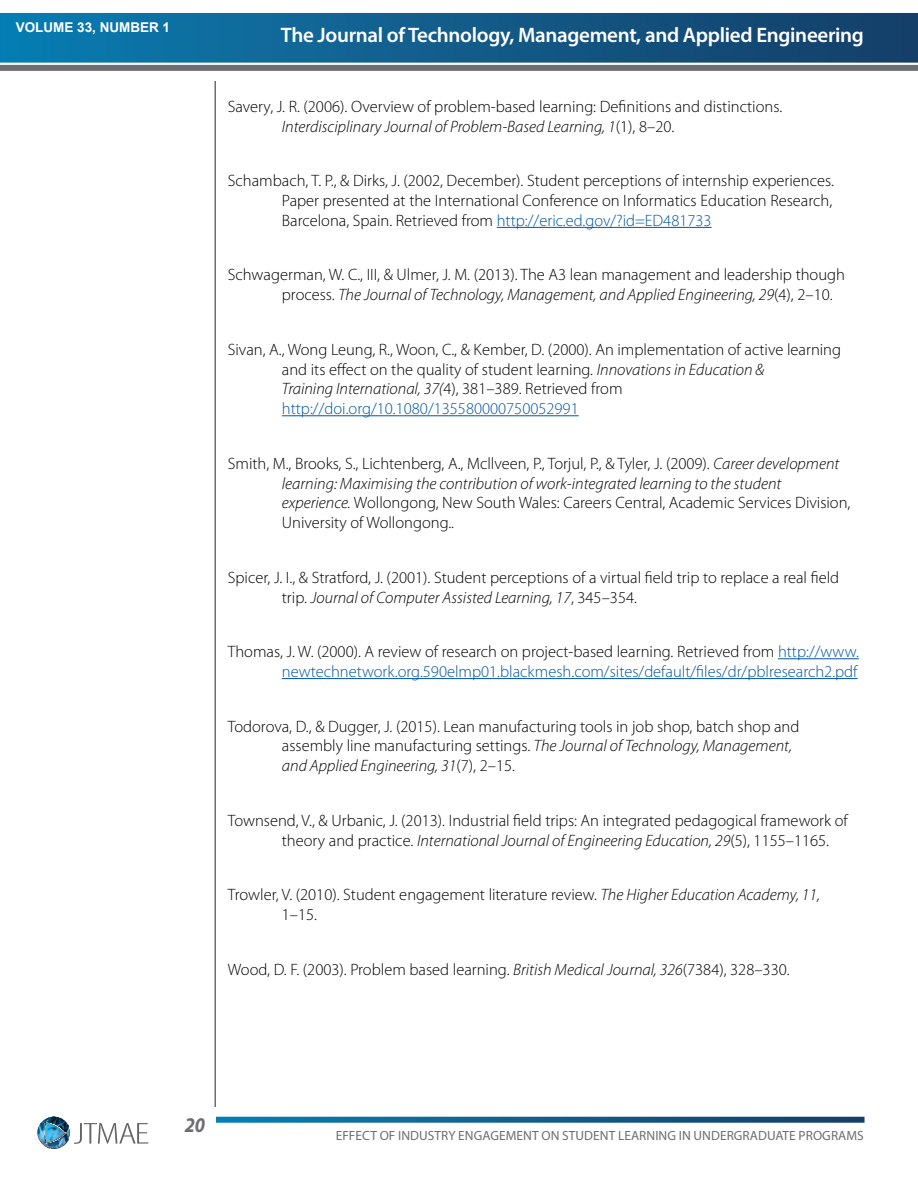
<style>
.page{position:relative;width:918px;height:1188px;background:#fff}
.page>*{position:absolute;margin:0;border:0;box-sizing:border-box;transform-origin:0 0}
.t1{font:600 21px "Myriad Pro";letter-spacing:-.015em;color:#fff}
.t2{font:italic 700 21px "Myriad Pro";color:#6d6e71;scale:.9 1}
.t3{font:300 16.5px/19.8px "Myriad Pro";color:#000}
.t4{font:300 16.5px/19.8px "Myriad Pro";color:#0055a1;text-align:right}
.t5{font:700 13.5px "Arial";color:#fff}
.t6{font:13.35px "Myriad Pro";letter-spacing:.005em;color:#6d6e71}
.s1{font-style:italic}
.s2{color:#0055a1}
.s3{color:#000}
</style>
<div class="page">
<div style="left:0;top:65px;width:918px;height:6px;background:#6d6e71"></div>
<svg style="left:216px;top:1117px;width:649px;height:6px;background:#1b6591"></svg>
<svg style="left:0;top:13px;width:918px;height:50px;background:#125d8c"></svg>
<hr style="left:214px;top:81px;width:2px;height:1026px;background:#6d6e71">
<svg style="left:38px;top:1117px;width:110px;height:32px"></svg>
<hr style="left:497px;top:227px;width:215px;height:1px;background:#0055a1">
<hr style="left:282px;top:415px;width:297px;height:1px;background:#0055a1">
<hr style="left:778px;top:658px;width:81px;height:1px;background:#0055a1">
<hr style="left:282px;top:678px;width:576px;height:1px;background:#0055a1">
<p class="t5" style="left:16px;top:20px;width:156px">VOLUME 33, NUMBER 1</p>
<p class="t1" style="left:281px;top:21px;width:585px">The Journal of Technology, Management, and Applied Engineering</p>
<p class="t3" style="left:282px;top:97px;width:502px;text-indent:-54px">Savery, J. R. (2006). Overview of problem-based learning: Definitions and distinctions.<br><span class="s1">Interdisciplinary Journal of Problem-Based Learning, 1</span>(1), 8–20.</p>
<p class="t3" style="left:282px;top:171px;width:554px;text-align:justify;text-indent:-54px">Schambach, T. P., &amp; Dirks, J. (2002, December). Student perceptions of internship experiences.<br>Paper presented at the International Conference on Informatics Education Research, Barcelona, Spain. Retrieved from <span class="s2">http://eric.ed.gov/?id=ED481733</span></p>
<p class="t3" style="left:282px;top:265px;width:565px;text-indent:-54px">Schwagerman, W. C., III, &amp; Ulmer, J. M. (2013). The A3 lean management and leadership though process. <span class="s1">The Journal of Technology, Management, and Applied Engineering, 29</span>(4), 2–10.</p>
<p class="t3" style="left:282px;top:340px;width:561px;text-indent:-54px">Sivan, A., Wong Leung, R., Woon, C., &amp; Kember, D. (2000). An implementation of active learning and its effect on the quality of student learning. <span class="s1">Innovations in Education &amp;<br>Training International, 37(</span>4), 381–389. Retrieved from <span class="s2">http://doi.org/10.1080/135580000750052991</span></p>
<p class="t3" style="left:282px;top:454px;width:570px;text-indent:-54px">Smith, M., Brooks, S., Lichtenberg, A., Mcllveen, P., Torjul, P., &amp; Tyler, J. (2009). <span class="s1">Career development learning: Maximising the contribution of work-integrated learning to the student experience.</span> Wollongong, New South Wales: Careers Central, Academic Services Division, University of Wollongong..</p>
<p class="t3" style="left:282px;top:568px;width:559px;text-indent:-54px">Spicer, J. I., &amp; Stratford, J. (2001). Student perceptions of a virtual field trip to replace a real field trip. <span class="s1">Journal of Computer Assisted Learning, 17</span>, 345–354.</p>
<p class="t4" style="left:228px;top:642px;width:633px"><span class="s3">Thomas, J. W. (2000). A review of research on project-based learning. Retrieved from</span> http://www. newtechnetwork.org.590elmp01.blackmesh.com/sites/default/files/dr/pblresearch2.pdf</p>
<p class="t3" style="left:282px;top:716px;width:519px;text-indent:-54px">Todorova, D., &amp; Dugger, J. (2015). Lean manufacturing tools in job shop, batch shop and assembly line manufacturing settings. <span class="s1">The Journal of Technology, Management, and Applied Engineering, 31</span>(7), 2–15.</p>
<p class="t3" style="left:282px;top:811px;width:568px;text-indent:-54px">Townsend, V., &amp; Urbanic, J. (2013). Industrial field trips: An integrated pedagogical framework of theory and practice. <span class="s1">International Journal of Engineering Education, 29</span>(5), 1155–1165.</p>
<p class="t3" style="left:282px;top:885px;width:540px;text-indent:-54px">Trowler, V. (2010). Student engagement literature review. <span class="s1">The Higher Education Academy, 11,<br></span>1–15.</p>
<p class="t3" style="left:228px;top:959px;width:563px">Wood, D. F. (2003). Problem based learning. <span class="s1">British Medical Journal, 326</span>(7384), 328–330.</p>
<p class="t2" style="left:185px;top:1112px;width:24px">20</p>
<p class="t6" style="left:336px;top:1127px;width:530px">EFFECT OF INDUSTRY ENGAGEMENT ON STUDENT LEARNING IN UNDERGRADUATE PROGRAMS</p>
</div>
